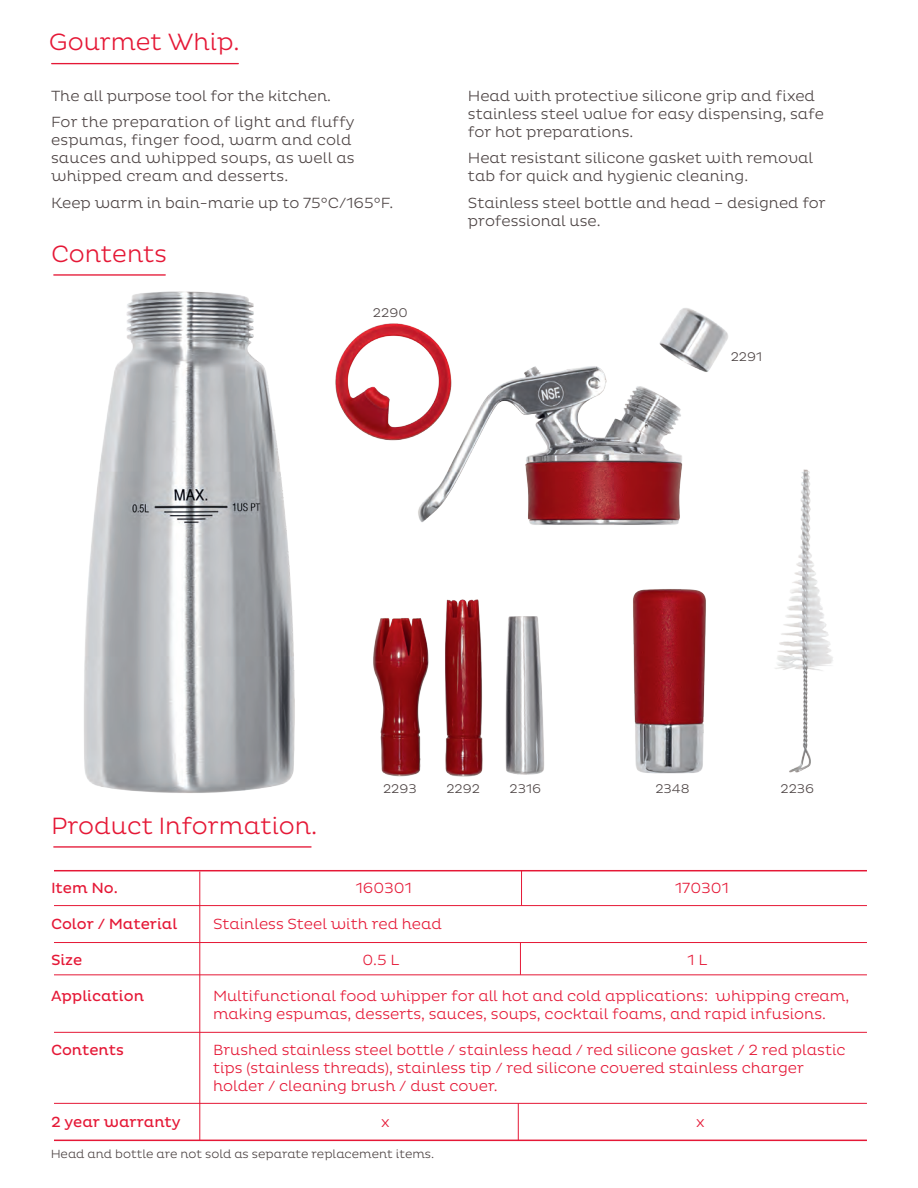
<style>
.page{position:relative;width:918px;height:1188px;background:#fff}
.page>*{position:absolute;margin:0;border:0;box-sizing:border-box;transform-origin:0 0}
.t1{font:300 24px "Pluto";color:#e51836}
.t2{font:300 15px/18px "Pluto";color:#4c4343}
.t3{font:300 15px/18px "Pluto";color:#e51836}
.t4{font:15px "Pluto";color:#e51836}
.t5{font:300 12.75px "Pluto";color:#4c4343}
.t6{font:300 12px "Pluto";color:#4c4343}
</style>
<div class="page">
<img style="left:84px;top:291px;width:749px;height:502px">
<hr style="left:52px;top:63px;width:186px;height:1px;background:#e51836">
<hr style="left:54px;top:846px;width:257px;height:2px;background:#e51836">
<hr style="left:54px;top:870px;width:813px;height:1px;background:#e51836">
<hr style="left:54px;top:1140px;width:813px;height:1px;background:#e51836">
<hr style="left:54px;top:905px;width:813px;height:1px;background:#e51836">
<hr style="left:54px;top:942px;width:813px;height:1px;background:#e51836">
<hr style="left:54px;top:974px;width:813px;height:1px;background:#e51836">
<hr style="left:54px;top:1032px;width:813px;height:1px;background:#e51836">
<hr style="left:54px;top:1103px;width:813px;height:1px;background:#e51836">
<hr style="left:199px;top:871px;width:1px;height:270px;background:#e51836">
<hr style="left:521px;top:870px;width:1px;height:36px;background:#e51836">
<hr style="left:520px;top:942px;width:1px;height:33px;background:#e51836">
<hr style="left:518px;top:1103px;width:1px;height:38px;background:#e51836">
<hr style="left:54px;top:274px;width:111px;height:2px;background:#e51836">
<h1 class="t1" style="left:49px;top:29px;width:192px">Gourmet Whip.</h1>
<p class="t2" style="left:51px;top:82px;width:305px;line-height:26.5px">The all purpose tool for the kitchen.<br>For the preparation of light and fluffy</p>
<p class="t2" style="left:51px;top:131px;width:305px">espumas, finger food, warm and cold sauces and whipped soups, as well as whipped cream and desserts.</p>
<p class="t2" style="left:51px;top:194px;width:344px">Keep warm in bain-marie up to 75°C/165°F.</p>
<h1 class="t1" style="left:51px;top:240px;width:117px">Contents</h1>
<p class="t5" style="left:373px;top:305px;width:36px">2290</p>
<p class="t2" style="left:468px;top:87px;width:358px">Head with protective silicone grip and fixed stainless steel valve for easy dispensing, safe for hot preparations.</p>
<p class="t2" style="left:468px;top:149px;width:347px">Heat resistant silicone gasket with removal tab for quick and hygienic cleaning.</p>
<p class="t2" style="left:468px;top:194px;width:359px">Stainless steel bottle and head – designed for professional use.</p>
<p class="t5" style="left:731px;top:350px;width:33px">2291</p>
<h1 class="t1" style="left:51px;top:812px;width:268px">Product Information.</h1>
<p class="t5" style="left:383px;top:782px;width:35px">2293</p>
<p class="t5" style="left:446px;top:782px;width:35px">2292</p>
<p class="t5" style="left:510px;top:782px;width:33px">2316</p>
<p class="t5" style="left:655px;top:782px;width:36px">2348</p>
<p class="t5" style="left:780px;top:782px;width:35px">2236</p>
<p class="t4" style="left:51px;top:880px;width:68px">Item No.</p>
<p class="t3" style="left:356px;top:879px;width:58px">160301</p>
<p class="t3" style="left:675px;top:879px;width:55px">170301</p>
<p class="t4" style="left:51px;top:916px;width:128px">Color / Material</p>
<p class="t3" style="left:213px;top:915px;width:230px">Stainless Steel with red head</p>
<p class="t4" style="left:51px;top:952px;width:33px">Size</p>
<p class="t3" style="left:362px;top:951px;width:38px">0.5 L</p>
<p class="t3" style="left:688px;top:951px;width:21px">1 L</p>
<p class="t4" style="left:51px;top:988px;width:95px">Application</p>
<p class="t3" style="left:213px;top:987px;width:638px">Multifunctional food whipper for all hot and cold applications: whipping cream, making espumas, desserts, sauces, soups, cocktail foams, and rapid infusions.</p>
<p class="t4" style="left:51px;top:1042px;width:74px">Contents</p>
<p class="t3" style="left:213px;top:1041px;width:634px">Brushed stainless steel bottle / stainless head / red silicone gasket / 2 red plastic tips (stainless threads), stainless tip / red silicone covered stainless charger holder / cleaning brush / dust cover.</p>
<p class="t4" style="left:51px;top:1114px;width:131px">2 year warranty</p>
<p class="t3" style="left:381px;top:1113px;width:10px">x</p>
<p class="t3" style="left:696px;top:1113px;width:10px">x</p>
<p class="t6" style="left:51px;top:1147px;width:385px">Head and bottle are not sold as separate replacement items.</p>
</div>
